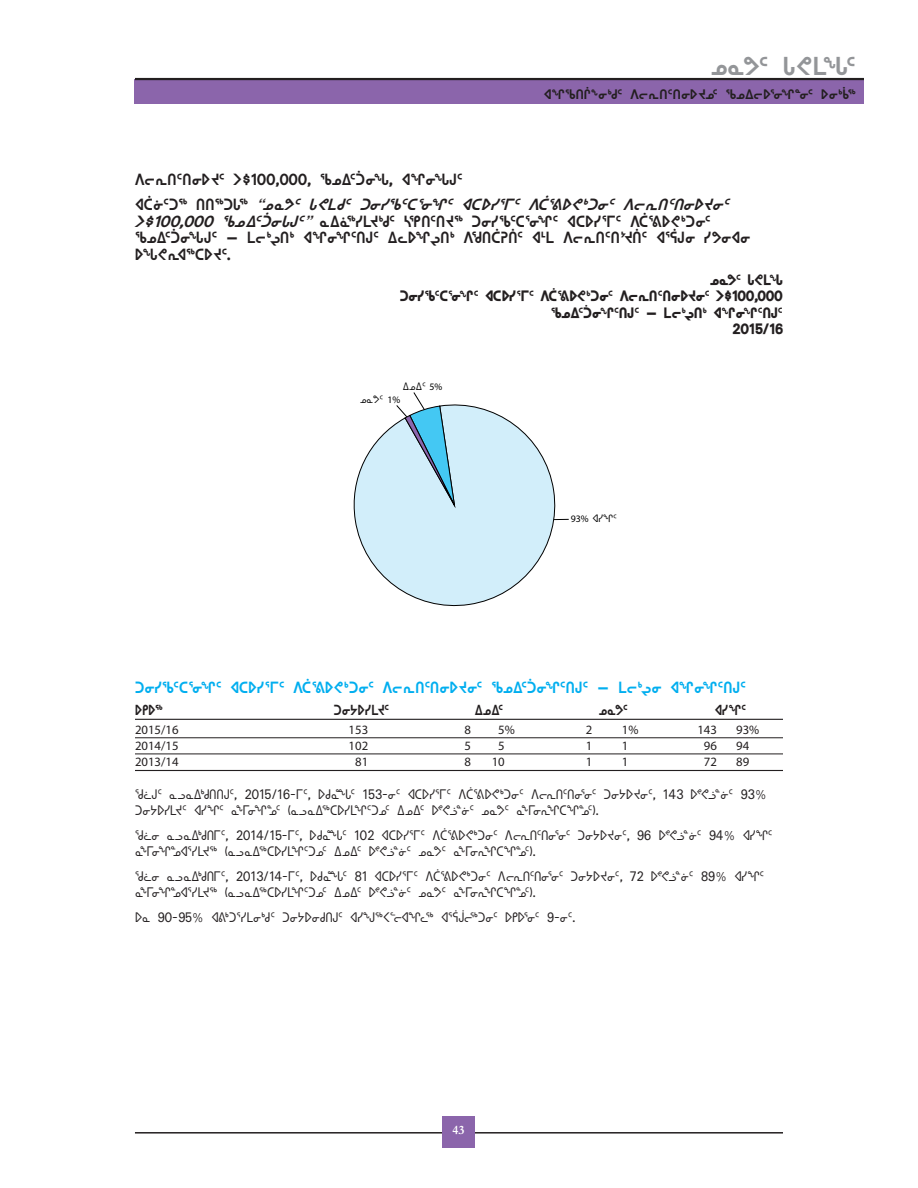
<style>
.page{position:relative;width:918px;height:1188px;background:#fff}
.page>*{position:absolute;margin:0;border:0;box-sizing:border-box;transform-origin:0 0}
.t1{font:24px "Naamajut Bd";letter-spacing:-.08em;color:#939598}
.t2{font:15px/16.5px "Naamajut Bd";color:#231f20;scale:.95 1}
.t3{font:15px "Naamajut Bd";color:#00aeef;scale:.95 1}
.t4{font:15px "Naamajut Bd It";color:#231f20}
.t5{font:900 13.5px/16.5px "Naamajut";color:#231f20;text-align:right;scale:.95 1}
.t6{font:13.5px "Naamajut Bd";color:#231f20;scale:.9 1}
.t7{font:12.75px/16.2px "Naamajut";color:#231f20;scale:.95 1}
.t8{font:12.75px "Myriad Pro";color:#231f20}
.t9{font:12.75px "Naamajut Bd";color:#231f20}
.t10{font:700 12.75px "Garamond";color:#fff}
.t11{font:9.9px "Naamajut";color:#000}
.s1{font-family:"Naamajut Bd"}
.s2{font-family:"Naamajut Bd It"}
.s3{font-family:"Myriad Pro"}
</style>
<div class="page">
<div style="left:135px;top:79px;width:729px;height:25px;background:#8b65ab"></div>
<hr style="left:135px;top:78px;width:729px;height:2px;background:#231f20">
<hr style="left:135px;top:1132px;width:648px;height:2px;background:#231f20">
<div style="left:442px;top:1116px;width:33px;height:31px;background:#8b65ab"></div>
<hr style="left:135px;top:719px;width:648px;height:1px;background:#231f20">
<hr style="left:135px;top:738px;width:648px;height:1px;background:#231f20">
<hr style="left:135px;top:754px;width:648px;height:1px;background:#231f20">
<hr style="left:135px;top:770px;width:648px;height:1px;background:#231f20">
<svg style="left:353px;top:404px;width:210px;height:203px"></svg>
<svg style="left:396px;top:392px;width:59px;height:114px;background:#aad5e6"></svg>
<h1 class="t1" style="left:711px;top:52px;width:146px">KNK5 Z?MZ5</h1>
<p class="t9" style="left:544px;top:87px;width:314px">XQCTŒ1I4F5 WOET5TISJK5 CKWOS3IQ8I5 SI4√6</p>
<p class="t2" style="left:135px;top:172px;width:346px">WOET5TISJ5 S¢!)),))), CKW5©IZ, XQIZA5</p>
<p class="t4" style="left:135px;top:196px;width:595px"><span class="s1">X∫•5G6 TT6GZ6</span> “KNK5 Z?MF5 GIYC5B3IQ5 XBSY3U5 W∫3FS?4GI5 WOET5TISJI5</p>
<p class="t2" style="left:135px;top:213px;width:649px"><span class="s2">S¢!)),))) CKW5©IZA5”</span> NWˆ6YMJ4F5 NET5TJ6 GIYC5B3IQ5 XBSY3U5 W∫3FS?4GI5<br>CKW5©IZA5 — MO4LT4 XQIQ5TA5 WMSQLT4 WDT∫D†5 X7M WOET5T0J†5 X3ÇAI YKIXI<br>SZ?EX6BSJ5.</p>
<p class="t5" style="left:400px;top:272px;width:405px">KNK5 Z?MZ<br>GIYC5B3IQ5 XBSY3U5 W∫3FS?4GI5 WOET5TISJI5 S¢!)),)))<br>CKW5©IQ5TA5 — MO4LT4 XQIQ5TA5<br>@)!%\!^</p>
<p class="t11" style="left:403px;top:381px;width:41px">WKW5 <span class="s3">5%</span></p>
<p class="t11" style="left:360px;top:394px;width:42px">KNK5 <span class="s3">1%</span></p>
<p class="t11" style="left:571px;top:513px;width:48px"><span class="s3">93%</span> XYQ5</p>
<p class="t3" style="left:135px;top:679px;width:645px">GIYC5B3IQ5 XBSY3U5 W∫3FS?4GI5 WOET5TISJI5 CKW5©IQ5TA5 — MO4LI XQIQ5TA5</p>
<p class="t6" style="left:135px;top:702px;width:33px">SRS6</p>
<p class="t6" style="left:334px;top:702px;width:63px">GI/SYMJ5</p>
<p class="t6" style="left:475px;top:702px;width:33px">WKW5</p>
<p class="t6" style="left:599px;top:702px;width:34px">KNK5</p>
<p class="t6" style="left:715px;top:702px;width:36px">XYQ5</p>
<p class="t8" style="left:135px;top:725px;width:45px">2015/16</p>
<p class="t8" style="left:349px;top:725px;width:21px">153</p>
<p class="t8" style="left:464px;top:725px;width:8px">8</p>
<p class="t8" style="left:498px;top:725px;width:18px">5%</p>
<p class="t8" style="left:586px;top:725px;width:8px">2</p>
<p class="t8" style="left:622px;top:725px;width:18px">1%</p>
<p class="t8" style="left:697px;top:725px;width:21px">143</p>
<p class="t8" style="left:736px;top:725px;width:25px">93%</p>
<p class="t8" style="left:135px;top:741px;width:45px">2014/15</p>
<p class="t8" style="left:349px;top:741px;width:21px">102</p>
<p class="t8" style="left:464px;top:741px;width:8px">5</p>
<p class="t8" style="left:498px;top:741px;width:8px">5</p>
<p class="t8" style="left:586px;top:741px;width:8px">1</p>
<p class="t8" style="left:622px;top:741px;width:8px">1</p>
<p class="t8" style="left:704px;top:741px;width:15px">96</p>
<p class="t8" style="left:736px;top:741px;width:15px">94</p>
<p class="t8" style="left:135px;top:757px;width:45px">2013/14</p>
<p class="t8" style="left:355px;top:757px;width:15px">81</p>
<p class="t8" style="left:464px;top:757px;width:8px">8</p>
<p class="t8" style="left:492px;top:757px;width:15px">10</p>
<p class="t8" style="left:586px;top:757px;width:8px">1</p>
<p class="t8" style="left:622px;top:757px;width:8px">1</p>
<p class="t8" style="left:704px;top:757px;width:15px">72</p>
<p class="t8" style="left:736px;top:757px;width:15px">89</p>
<p class="t7" style="left:135px;top:786px;width:667px">D˜A5 NLNW4FTTA5, @)!%\!^-U5, SFN`Z5 !%#-I5 XBSY3U5 W∫3FS?4GI5 WOET5TI3I5 GI/SJI5, !$# S=?¬8•5 (#∞<br>GI/SYMJ5 XYQ5 N1UIQ8K5 GNLNW6BSYMQ5GK5 WKW5 S=?¬8•5 KNK5 N1UIEQBQ8K5H.</p>
<p class="t7" style="left:135px;top:827px;width:673px">D˜I NLNW4FTU5, @)!$\!%-U5, SFN`Z5 !)@ XBSY3U5 W∫3FS?4GI5 WOET5TI3I5 GI/SJI5, (^ S=?¬8•5 ($∞ XYQ5<br>N1UIQ8KX3YMJ6 GNLNW6BSYMQ5GK5 WKW5 S=?¬8•5 KNK5 N1UIEQBQ8K5H.</p>
<p class="t7" style="left:135px;top:868px;width:664px">D˜I NLNW4FTU5, @)!#\!$-U5, SFN`Z5 *! XBSY3U5 W∫3FS?4GI5 WOET5TI3I5 GI/SJI5, &amp;@ S=?¬8•5 *(∞ XYQ5<br>N1UIQ8KX3YMJ6 GNLNW6BSYMQ5GK5 WKW5 S=?¬8•5 KNK5 N1UIEQBQ8K5H.</p>
<p class="t7" style="left:135px;top:910px;width:465px">SN ()-(%∞ XF4G3YMI4F5 GI/SIFTA5 XYA6X9OXQM6 X3ÇÅO6GI5 SRS3I5 (-I5.</p>
<p class="t10" style="left:453px;top:1122px;width:13px">43</p>
</div>
